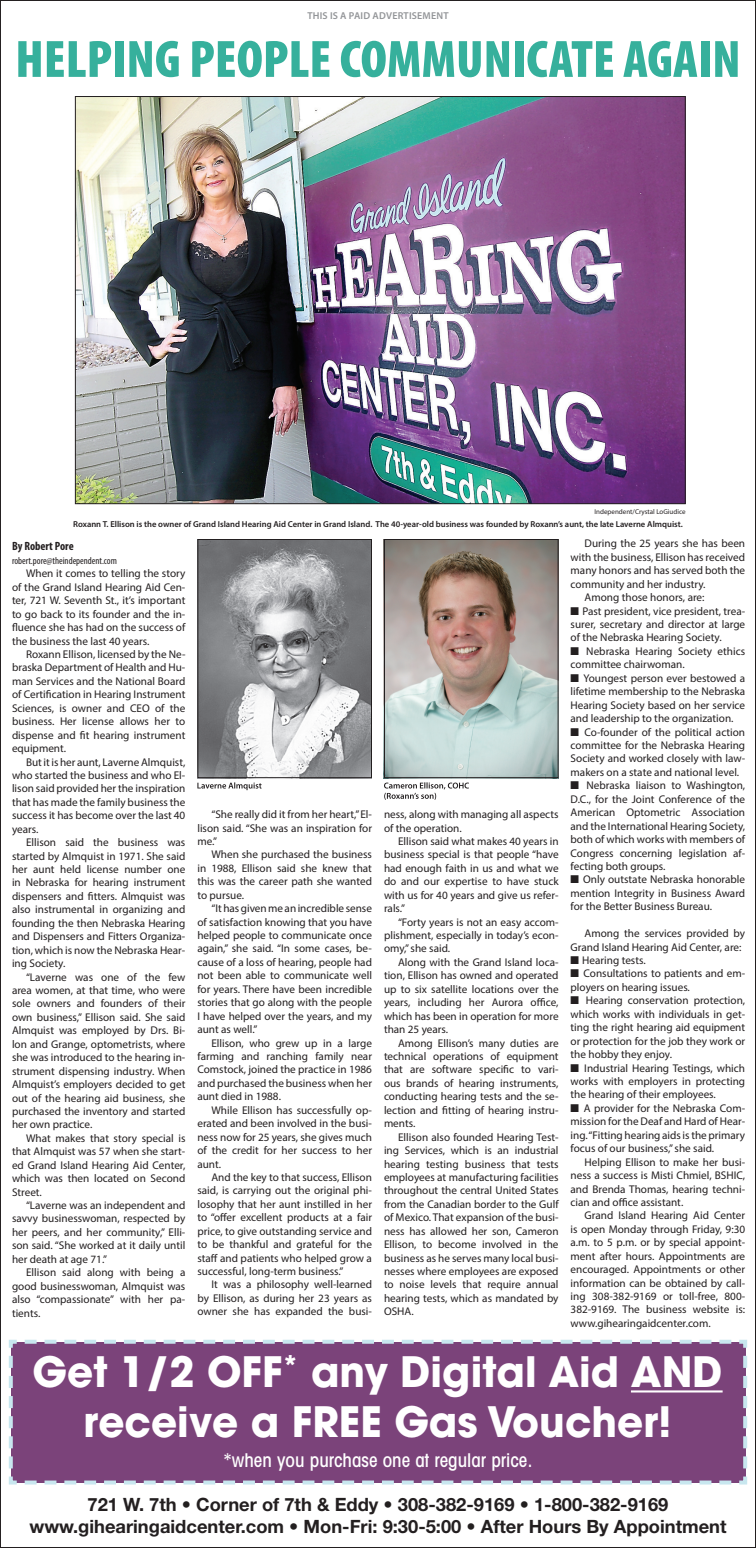
<style>
.page{position:relative;width:756px;height:1548px;background:#fff}
.page>*{position:absolute;margin:0;border:0;box-sizing:border-box;transform-origin:0 0}
.t1{font:900 condensed 53px "Myriad Pro";color:#36b09c}
.t2{font:700 41.6px/49.9px "Avant Garde";color:#fff;text-align:center}
.t3{font:500 condensed 19px "Avant Garde";color:#fff}
.t4{font:700 18.3px/22px "Helvetica Neue";color:#231f20;text-align:center}
.t5{font:700 condensed 12px "Myriad Pro";color:#231f20}
.t6{font:11.2px/13.4px "Myriad Pro";color:#231f20;text-align:justify}
.t7{font:condensed 10px "Myriad Pro";color:#231f20}
.t8{font:600 10px "Myriad Pro";letter-spacing:.02em;color:#939598}
.t9{font:600 8.6px "Myriad Pro";color:#231f20}
.t10{font:7px "Myriad Pro";color:#231f20}
</style>
<div class="page">
<img style="left:77px;top:98px;width:607px;height:404px">
<img style="left:199px;top:541px;width:171px;height:235px">
<div style="left:197px;top:539px;width:175px;height:239px;border:1px solid #231f20"></div>
<img style="left:386px;top:541px;width:171px;height:235px">
<div style="left:384px;top:539px;width:175px;height:239px;border:1px solid #231f20"></div>
<div style="left:8px;top:1339px;width:740px;height:146px;background:#7b437a"></div>
<svg style="left:197px;top:782px;width:65px;height:8px"></svg>
<svg style="left:384px;top:782px;width:85px;height:18px"></svg>
<hr style="left:631px;top:1390px;width:92px;height:3px;background:#fff">
<p class="t8" style="left:307px;top:11px;width:143px">THIS IS A PAID ADVERTISEMENT</p>
<h1 class="t1" style="left:15px;top:28px;width:727px">HELPING PEOPLE COMMUNICATE AGAIN</h1>
<p class="t10" style="left:595px;top:509px;width:93px">Independent/Crystal LoGiudice</p>
<p class="t9" style="left:73px;top:521px;width:611px">Roxann T. Ellison is the owner of Grand Island Hearing Aid Center in Grand Island. The 40-year-old business was founded by Roxann’s aunt, the late Laverne Almquist.</p>
<p class="t5" style="left:12px;top:538px;width:63px">By Robert Pore</p>
<p class="t7" style="left:12px;top:555px;width:106px">robert.pore@theindependent.com</p>
<p class="t6" style="left:12px;top:568px;width:175px;text-indent:14px">When it comes to telling the story of the Grand Island Hearing Aid Cen&shy;ter, 721 W. Seventh St., it’s important to go back to its founder and the in&shy;fluence she has had on the success of the business the last 40 years.</p>
<p class="t6" style="left:12px;top:648px;width:175px;text-indent:14px">Roxann Ellison, licensed by the Ne&shy;braska Department of Health and Hu&shy;man Services and the National Board of Certification in Hearing Instrument Sciences, is owner and CEO of the business. Her license allows her to dispense and fit hearing instrument equipment.</p>
<p class="t6" style="left:12px;top:756px;width:175px;text-indent:14px">But it is her aunt, Laverne Almquist, who started the business and who El&shy;lison said provided her the inspiration that has made the family business the success it has become over the last 40 years.</p>
<p class="t6" style="left:12px;top:837px;width:175px;text-indent:14px">Ellison said the business was started by Almquist in 1971. She said her aunt held license number one in Nebraska for hearing instrument dispensers and fitters. Almquist was also instrumental in organizing and founding the then Nebraska Hearing and Dispensers and Fitters Organiza&shy;tion, which is now the Nebraska Hear&shy;ing Society.</p>
<p class="t6" style="left:12px;top:971px;width:175px;text-indent:14px">“Laverne was one of the few area women, at that time, who were sole owners and founders of their own business,” Ellison said. She said Almquist was employed by Drs. Bi&shy;lon and Grange, optometrists, where she was introduced to the hearing in&shy;strument dispensing industry. When Almquist’s employers decided to get out of the hearing aid business, she purchased the inventory and started her own practice.</p>
<p class="t6" style="left:12px;top:1132px;width:175px;text-indent:14px">What makes that story special is that Almquist was 57 when she start&shy;ed Grand Island Hearing Aid Center, which was then located on Second Street.</p>
<p class="t6" style="left:12px;top:1199px;width:175px;text-indent:14px">“Laverne was an independent and savvy businesswoman, respected by her peers, and her community,” Elli&shy;son said. “She worked at it daily until her death at age 71.”</p>
<p class="t6" style="left:12px;top:1267px;width:175px;text-indent:14px">Ellison said along with being a good businesswoman, Almquist was also “compassionate” with her pa&shy;tients.</p>
<p class="t6" style="left:197px;top:809px;width:176px;text-indent:14px">“She really did it from her heart,” El&shy;lison said. “She was an inspiration for me.”</p>
<p class="t6" style="left:197px;top:849px;width:176px;text-indent:14px">When she purchased the business in 1988, Ellison said she knew that this was the career path she wanted to pursue.</p>
<p class="t6" style="left:197px;top:903px;width:176px;text-indent:14px">“It has given me an incredible sense of satisfaction knowing that you have helped people to communicate once again,” she said. “In some cases, be&shy;cause of a loss of hearing, people had not been able to communicate well for years. There have been incredible stories that go along with the people I have helped over the years, and my aunt as well.”</p>
<p class="t6" style="left:197px;top:1037px;width:176px;text-indent:14px">Ellison, who grew up in a large farming and ranching family near Comstock, joined the practice in 1986 and purchased the business when her aunt died in 1988.</p>
<p class="t6" style="left:197px;top:1104px;width:176px;text-indent:14px">While Ellison has successfully op&shy;erated and been involved in the busi&shy;ness now for 25 years, she gives much of the credit for her success to her aunt.</p>
<p class="t6" style="left:197px;top:1171px;width:176px;text-indent:14px">And the key to that success, Ellison said, is carrying out the original phi&shy;losophy that her aunt instilled in her to “offer excellent products at a fair price, to give outstanding service and to be thankful and grateful for the staff and patients who helped grow a successful, long-term business.”</p>
<p class="t6" style="left:197px;top:1279px;width:176px;text-indent:14px">It was a philosophy well-learned by Ellison, as during her 23 years as owner she has expanded the busi-</p>
<p class="t6" style="left:384px;top:809px;width:176px">ness, along with managing all aspects of the operation.</p>
<p class="t6" style="left:384px;top:835px;width:176px;text-indent:14px">Ellison said what makes 40 years in business special is that people “have had enough faith in us and what we do and our expertise to have stuck with us for 40 years and give us refer&shy;rals.”</p>
<p class="t6" style="left:384px;top:916px;width:176px;text-indent:14px">“Forty years is not an easy accom&shy;plishment, especially in today’s econ&shy;omy,” she said.</p>
<p class="t6" style="left:384px;top:956px;width:176px;text-indent:14px">Along with the Grand Island loca&shy;tion, Ellison has owned and operated up to six satellite locations over the years, including her Aurora office, which has been in operation for more than 25 years.</p>
<p class="t6" style="left:384px;top:1037px;width:176px;text-indent:14px">Among Ellison’s many duties are technical operations of equipment that are software specific to vari&shy;ous brands of hearing instruments, conducting hearing tests and the se&shy;lection and fitting of hearing instru&shy;ments.</p>
<p class="t6" style="left:384px;top:1131px;width:176px;text-indent:14px">Ellison also founded Hearing Test&shy;ing Services, which is an industrial hearing testing business that tests employees at manufacturing facilities throughout the central United States from the Canadian border to the Gulf of Mexico. That expansion of the busi&shy;ness has allowed her son, Cameron Ellison, to become involved in the business as he serves many local busi&shy;nesses where employees are exposed to noise levels that require annual hearing tests, which as mandated by OSHA.</p>
<p class="t6" style="left:585px;top:538px;width:162px">During the 25 years she has been</p>
<p class="t6" style="left:571px;top:551px;width:176px">with the business, Ellison has received</p>
<p class="t6" style="left:571px;top:565px;width:176px">many honors and has served both the</p>
<p class="t6" style="left:571px;top:578px;width:136px">community and her industry.</p>
<p class="t6" style="left:585px;top:592px;width:121px">Among those honors, are:</p>
<p class="t6" style="left:571px;top:605px;width:176px">■ Past president, vice president, trea&shy;surer, secretary and director at large of the Nebraska Hearing Society.</p>
<p class="t6" style="left:571px;top:645px;width:176px">■ Nebraska Hearing Society ethics committee chairwoman.</p>
<p class="t6" style="left:571px;top:672px;width:176px">■ Youngest person ever bestowed a lifetime membership to the Nebraska Hearing Society based on her service and leadership to the organization.</p>
<p class="t6" style="left:571px;top:726px;width:176px">■ Co-founder of the political action committee for the Nebraska Hearing Society and worked closely with law&shy;makers on a state and national level.</p>
<p class="t6" style="left:571px;top:780px;width:176px">■ Nebraska liaison to Washington, D.C., for the Joint Conference of the American Optometric Association and the International Hearing Society, both of which works with members of Congress concerning legislation af&shy;fecting both groups.</p>
<p class="t6" style="left:571px;top:874px;width:176px">■ Only outstate Nebraska honorable mention Integrity in Business Award for the Better Business Bureau.</p>
<p class="t6" style="left:571px;top:928px;width:176px;text-indent:14px">Among the services provided by<br>Grand Island Hearing Aid Center, are:</p>
<p class="t6" style="left:571px;top:954px;width:77px">■ Hearing tests.</p>
<p class="t6" style="left:571px;top:968px;width:176px">■ Consultations to patients and em&shy;ployers on hearing issues.</p>
<p class="t6" style="left:571px;top:995px;width:176px">■ Hearing conservation protection, which works with individuals in get&shy;ting the right hearing aid equipment or protection for the job they work or the hobby they enjoy.</p>
<p class="t6" style="left:571px;top:1062px;width:176px">■ Industrial Hearing Testings, which works with employers in protecting the hearing of their employees.</p>
<p class="t6" style="left:571px;top:1102px;width:176px">■ A provider for the Nebraska Com&shy;mission for the Deaf and Hard of Hear&shy;ing. “Fitting hearing aids is the primary focus of our business,” she said.</p>
<p class="t6" style="left:571px;top:1156px;width:176px;text-indent:14px">Helping Ellison to make her busi&shy;ness a success is Misti Chmiel, BSHIC, and Brenda Thomas, hearing techni&shy;cian and office assistant.</p>
<p class="t6" style="left:571px;top:1210px;width:176px;text-indent:14px">Grand Island Hearing Aid Center is open Monday through Friday, 9:30 a.m. to 5 p.m. or by special appoint&shy;ment after hours. Appointments are encouraged. Appointments or other information can be obtained by call&shy;ing 308-382-9169 or toll-free, 800- 382-9169. The business website is: www.gihearingaidcenter.com.</p>
<h2 class="t2" style="left:33px;top:1351px;width:692px">Get 1/2 OFF<sup>*</sup> any Digital Aid AND receive a FREE Gas Voucher!</h2>
<h3 class="t3" style="left:223px;top:1453px;width:311px">*when you purchase one at regular price.</h3>
<h3 class="t4" style="left:29px;top:1495px;width:699px">721 W. 7th • Corner of 7th &amp; Eddy • 308-382-9169 • 1-800-382-9169 www.gihearingaidcenter.com • Mon-Fri: 9:30-5:00 • After Hours By Appointment</h3>
</div>
